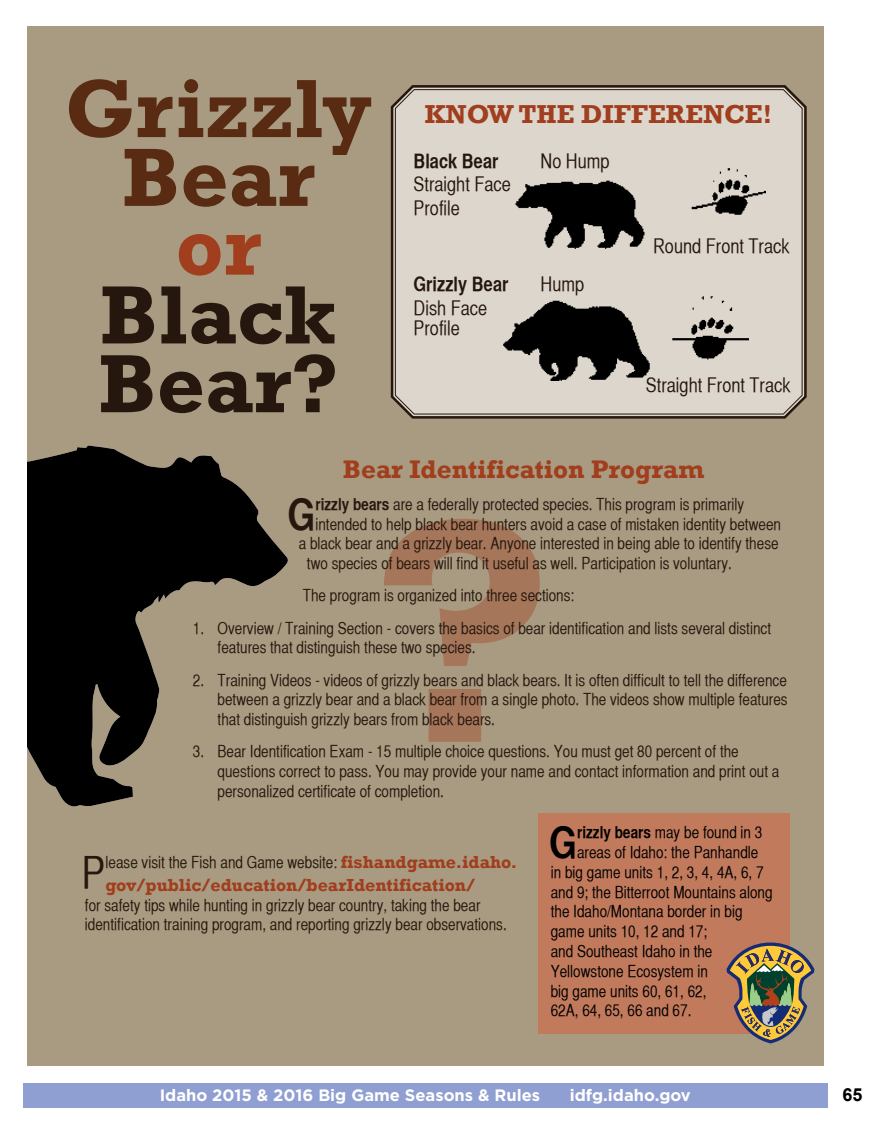
<style>
.page{position:relative;width:891px;height:1134px;background:#fff}
.page>*{position:absolute;margin:0;border:0;box-sizing:border-box;transform-origin:0 0}
.t1{font:700 83.85px/68.8px "Rockwell";color:#582b12;text-align:center}
.t2{font:700 83.85px/68.8px "Rockwell";color:#26170e}
.t3{font:700 83.85px "Rockwell";color:#a03e1e}
.t4{font:43.65px "Helvetica CY Plain";color:#26170e}
.t5{font:43.65px "Helvetica CY Bold";color:#26170e}
.t6{font:43.65px "Helvetica CY Bold";color:#000}
.t7{font:700 26.55px "Rockwell";color:#a03e1e}
.t8{font:700 26.1px "Rockwell";color:#a03e1e}
.t9{font:19.95px/23.2px "Helvetica CY Plain";color:#26170e}
.t10{font:19.95px "Helvetica CY Bold";color:#26170e}
.t11{font:700 18px "Arial";color:#000}
.t12{font:700 17.85px "Rockwell";color:#a03e1e}
.t13{font:16.5px/19.8px "Helvetica CY Plain";color:#26170e}
.t14{font:16.5px "Helvetica CY Plain";color:#000}
.t15{font:700 16.5px "Gotham";color:#fff}
.s1{font-family:"Helvetica CY Bold"}
.s2{font-family:"Rockwell";font-weight:700;font-size:17.85px;color:#a03e1e}
</style>
<div class="page">
<div style="left:23px;top:1083px;width:805px;height:24px;background:#909fd1"></div>
<div style="left:27px;top:27px;width:797px;height:1039px;background:#a99b81"></div>
<svg style="left:27px;top:445px;width:261px;height:362px;fill:#000"></svg>
<svg style="left:390px;top:85px;width:417px;height:334px;background:#d1cabf"></svg>
<div style="left:395px;top:89px;width:408px;height:325px;border:1px solid #26170e;border-radius:19px"></div>
<img style="left:514px;top:168px;width:252px;height:81px">
<img style="left:503px;top:295px;width:246px;height:85px">
<svg style="left:384px;top:519px;width:156px;height:223px"></svg>
<div style="left:538px;top:814px;width:252px;height:220px;background:#c27a5d"></div>
<svg style="left:727px;top:942px;width:87px;height:101px"></svg>
<h1 class="t1" style="left:65px;top:75px;width:309px">Grizzly<br>Bear</h1>
<h1 class="t3" style="left:176px;top:196px;width:87px">or</h1>
<h1 class="t2" style="left:98px;top:281px;width:242px">Black<br>Bear?</h1>
<h3 class="t7" style="left:425px;top:98px;width:349px">KNOW THE DIFFERENCE!</h3>
<p class="t10" style="left:414px;top:149px;width:86px">Black Bear</p>
<p class="t9" style="left:414px;top:173px;width:99px">Straight Face<br>Profile</p>
<p class="t9" style="left:541px;top:149px;width:71px">No Hump</p>
<p class="t10" style="left:414px;top:272px;width:96px">Grizzly Bear</p>
<p class="t9" style="left:414px;top:298px;width:75px;line-height:20px">Dish Face<br>Profile</p>
<p class="t9" style="left:541px;top:273px;width:45px">Hump</p>
<p class="t9" style="left:653px;top:234px;width:138px">Round Front Track</p>
<p class="t9" style="left:646px;top:373px;width:146px">Straight Front Track</p>
<h3 class="t8" style="left:343px;top:453px;width:363px">Bear Identification Program</h3>
<h2 class="t5" style="left:288px;top:488px;width:29px">G</h2>
<p class="t13" style="left:315px;top:494px;width:430px"><span class="s1">rizzly bears</span> are a federally protected species. This program is primarily</p>
<p class="t13" style="left:315px;top:514px;width:467px">intended to help black bear hunters avoid a case of mistaken identity between</p>
<p class="t13" style="left:299px;top:534px;width:481px">a black bear and a grizzly bear. Anyone interested in being able to identify these</p>
<p class="t13" style="left:307px;top:554px;width:426px">two species of bears will find it useful as well. Participation is voluntary.</p>
<p class="t13" style="left:303px;top:586px;width:273px">The program is organized into three sections:</p>
<p class="t13" style="left:218px;top:618px;width:555px;text-indent:-25px">1. Overview / Training Section - covers the basics of bear identification and lists several distinct features that distinguish these two species.</p>
<p class="t13" style="left:218px;top:670px;width:572px;text-align:justify;text-indent:-25px">2. Training Videos - videos of grizzly bears and black bears. It is often difficult to tell the difference between a grizzly bear and a black bear from a single photo. The videos show multiple features that distinguish grizzly bears from black bears.</p>
<p class="t13" style="left:218px;top:742px;width:563px;text-indent:-25px">3. Bear Identification Exam - 15 multiple choice questions. You must get 80 percent of the questions correct to pass. You may provide your name and contact information and print out a personalized certificate of completion.</p>
<h2 class="t6" style="left:549px;top:816px;width:29px">G</h2>
<p class="t14" style="left:577px;top:823px;width:187px"><span class="s1">rizzly bears</span> may be found in 3</p>
<p class="t14" style="left:577px;top:843px;width:183px">areas of Idaho: the Panhandle</p>
<p class="t14" style="left:551px;top:863px;width:214px">in big game units 1, 2, 3, 4, 4A, 6, 7</p>
<p class="t14" style="left:551px;top:882px;width:223px">and 9; the Bitterroot Mountains along</p>
<p class="t14" style="left:551px;top:902px;width:193px">the Idaho/Montana border in big</p>
<p class="t14" style="left:551px;top:922px;width:158px">game units 10, 12 and 17;</p>
<p class="t14" style="left:551px;top:942px;width:163px">and Southeast Idaho in the</p>
<p class="t14" style="left:551px;top:962px;width:159px">Yellowstone Ecosystem in</p>
<p class="t14" style="left:551px;top:981px;width:157px">big game units 60, 61, 62,</p>
<p class="t14" style="left:551px;top:1001px;width:142px">62A, 64, 65, 66 and 67.</p>
<h2 class="t4" style="left:82px;top:847px;width:25px">P</h2>
<p class="t13" style="left:106px;top:852px;width:413px">lease visit the Fish and Game website: <span class="s2">fishandgame.idaho.</span></p>
<p class="t12" style="left:106px;top:874px;width:371px">gov/public/education/bearIdentification/</p>
<p class="t13" style="left:85px;top:895px;width:423px">for safety tips while hunting in grizzly bear country, taking the bear identification training program, and reporting grizzly bear observations.</p>
<p class="t15" style="left:160px;top:1085px;width:382px">Idaho 2015 &amp; 2016 Big Game Seasons &amp; Rules</p>
<p class="t15" style="left:570px;top:1085px;width:122px">idfg.idaho.gov</p>
<p class="t11" style="left:842px;top:1082px;width:22px">65</p>
</div>
